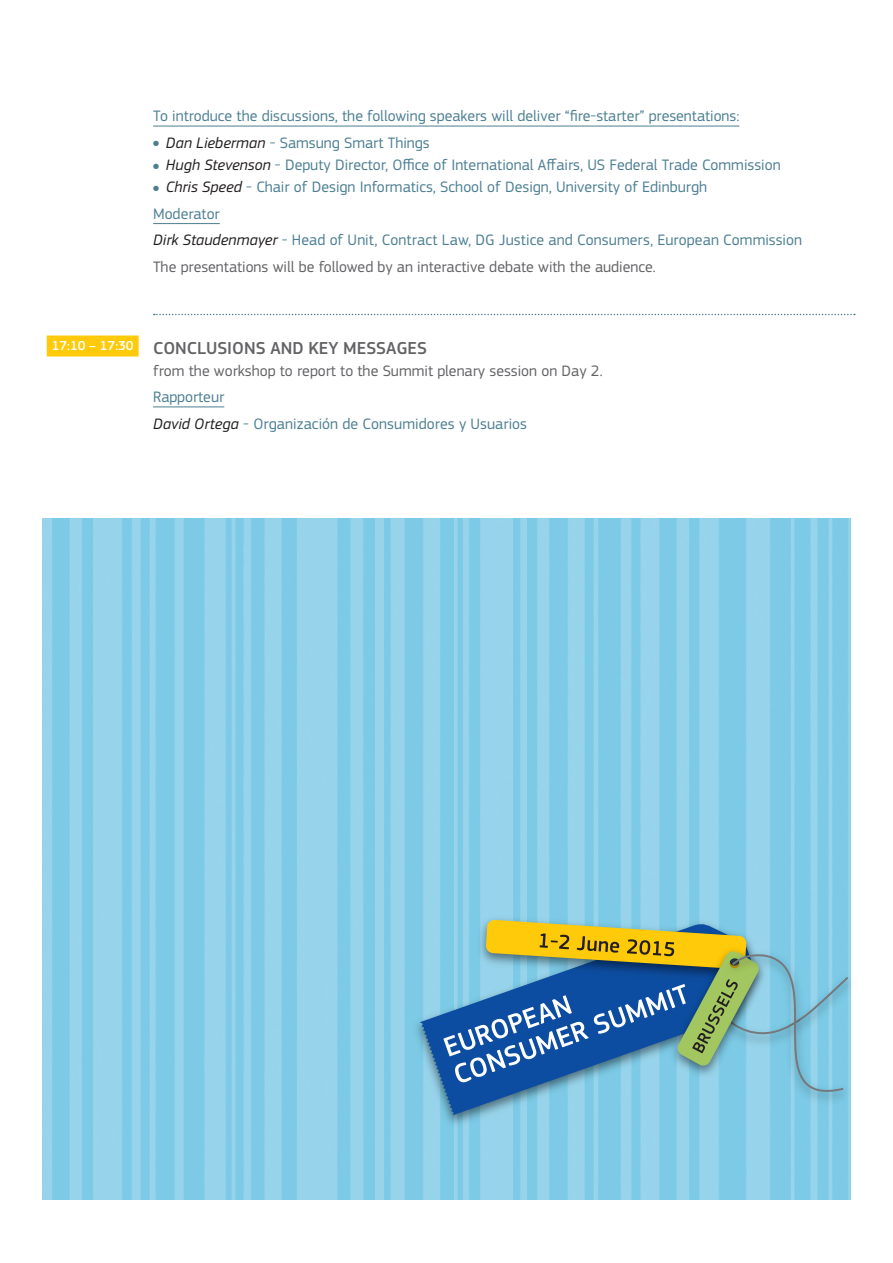
<style>
.page{position:relative;width:893px;height:1263px;background:#fff}
.page>*{position:absolute;margin:0;border:0;box-sizing:border-box;transform-origin:0 0}
.t1{font:500 18px "EC Square Sans Pro";color:#636366}
.t2{font:15.75px/26.5px "EC Square Sans Pro";color:#4d7f93}
.t3{font:15.75px "EC Square Sans Pro";color:#636366}
.s1{font-style:italic;color:#231f20}
.s2{color:#636366}
</style>
<div class="page">
<svg style="left:154px;top:314px;width:701px;height:1px"></svg>
<hr style="left:153px;top:126px;width:586px;height:1px;background:#4d7f93">
<hr style="left:153px;top:223px;width:67px;height:1px;background:#4d7f93">
<div style="left:47px;top:335px;width:92px;height:21px;background:#feca0a"></div>
<hr style="left:153px;top:406px;width:71px;height:1px;background:#4d7f93">
<img style="left:43px;top:519px;width:807px;height:680px">
<img style="left:408px;top:916px;width:359px;height:216px">
<svg style="left:420px;top:922px;width:336px;height:193px;background:#79bada"></svg>
<img style="left:473px;top:911px;width:286px;height:9px">
<svg style="left:443px;top:920px;width:407px;height:188px;background:#71a2af"></svg>
<p class="t2" style="left:153px;top:103px;width:588px">To introduce the discussions, the following speakers will deliver “fire-starter” presentations:</p>
<p class="t2" style="left:153px;top:130px;width:278px">● <span class="s1">Dan Lieberman</span> - Samsung Smart Things</p>
<p class="t2" style="left:153px;top:152px;width:629px">● <span class="s1">Hugh Stevenson</span> - Deputy Director, Office of International Affairs, US Federal Trade Commission</p>
<p class="t2" style="left:153px;top:174px;width:651px">● <span class="s1">Chris Speed</span> - Chair of Design Informatics, School of Design, University of Edinburgh<br>Moderator<br><span class="s1">Dirk Staudenmayer</span> - Head of Unit, Contract Law, DG Justice and Consumers, European Commission <span class="s2">The presentations will be followed by an interactive debate with the audience.</span></p>
<p class="t1" style="left:52px;top:337px;width:377px"><sup>17:10</sup> <sup>–</sup> <sup>17:30</sup> CONCLUSIONS AND KEY MESSAGES</p>
<p class="t3" style="left:153px;top:361px;width:451px">from the workshop to report to the Summit plenary session on Day 2.</p>
<p class="t2" style="left:153px;top:384px;width:376px">Rapporteur<br><span class="s1">David Ortega</span> - Organización de Consumidores y Usuarios</p>
</div>
